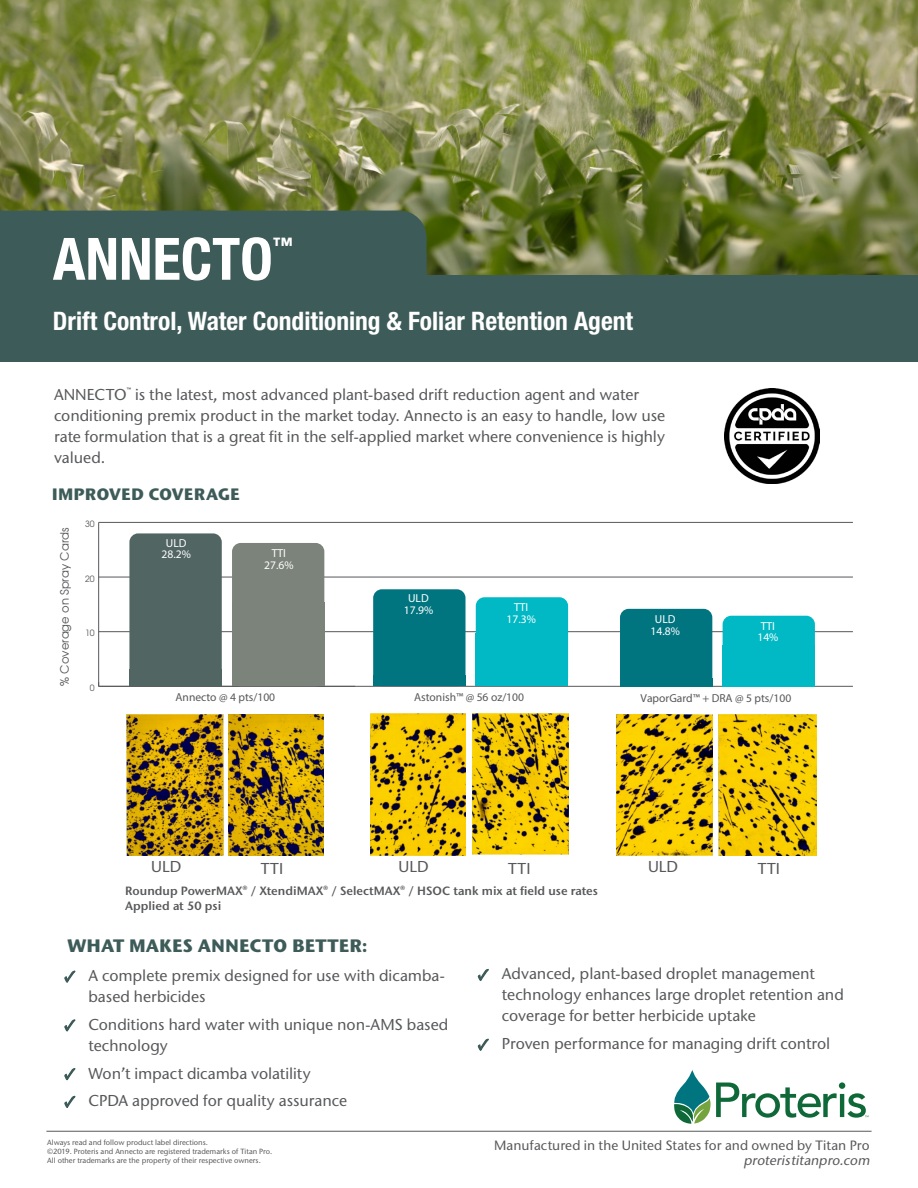
<style>
.page{position:relative;width:918px;height:1188px;background:#fff}
.page>*{position:absolute;margin:0;border:0;box-sizing:border-box;transform-origin:0 0}
.t1{font:700 condensed 58.5px "Helvetica Neue";color:#fff}
.t2{font:700 condensed 25.5px "Helvetica Neue";color:#fff}
.t3{font:700 condensed 20.1px "Helvetica Neue";color:#fff}
.t4{font:700 18px "Stone Sans ITC Std";letter-spacing:.005em;color:#3d5b58}
.t5{font:700 16.5px "Stone Sans ITC Std";letter-spacing:.01em;color:#3d5b58}
.t6{font:500 15.75px/21px "Stone Sans ITC Std";letter-spacing:-.005em;color:#57585a}
.t7{font:500 13.5px/15px "Stone Sans ITC Std";letter-spacing:.005em;color:#57585a;text-align:right}
.t8{font:600 12px/14.4px "Stone Sans ITC Pro";color:#57585a}
.t9{font:600 11.55px "Avant Garde";color:#57585a}
.t10{font:600 11.55px/11.6px "Avant Garde";color:#fff;text-align:center}
.t11{font:11.55px "Avant Garde";color:#57585a}
.t12{font:8.7px "Avant Garde";color:#57585a}
.t13{font:500 7.5px/9px "Stone Sans ITC Std";color:#57585a}
.s1{font-family:"Minion Pro";font-weight:400;color:#3d5b58}
.s2{font-style:italic}
</style>
<div class="page">
<img style="left:0;top:0;width:918px;height:275px">
<div style="left:0;top:275px;width:918px;height:87px;background:#3d5b58"></div>
<div style="left:0;top:211px;width:427px;height:64px;background:#3d5b58"></div>
<hr style="left:98px;top:522px;width:1px;height:164px;background:#57585a">
<hr style="left:99px;top:686px;width:754px;height:1px;background:#57585a">
<hr style="left:99px;top:631px;width:754px;height:1px;background:#57585a">
<hr style="left:99px;top:577px;width:754px;height:1px;background:#57585a">
<hr style="left:99px;top:522px;width:754px;height:1px;background:#57585a">
<div style="left:232px;top:543px;width:92px;height:143px;background:#7c837a;border-radius:9px"></div>
<div style="left:232px;top:602px;width:92px;height:84px;background:#7c837a"></div>
<div style="left:129px;top:533px;width:93px;height:153px;background:#516562;border-radius:9px"></div>
<div style="left:129px;top:670px;width:93px;height:16px;background:#516562"></div>
<div style="left:476px;top:597px;width:92px;height:89px;background:#00b9c5;border-radius:9px"></div>
<div style="left:476px;top:634px;width:92px;height:52px;background:#00b9c5"></div>
<div style="left:373px;top:589px;width:93px;height:97px;background:#007580;border-radius:9px"></div>
<div style="left:373px;top:676px;width:92px;height:10px;background:#007580"></div>
<div style="left:723px;top:616px;width:92px;height:71px;background:#00b9c5;border-radius:9px"></div>
<div style="left:723px;top:645px;width:92px;height:42px;background:#00b9c5"></div>
<div style="left:620px;top:609px;width:92px;height:78px;background:#007580;border-radius:9px"></div>
<div style="left:620px;top:678px;width:92px;height:9px;background:#007580"></div>
<svg style="left:674px;top:1070px;width:195px;height:54px"></svg>
<hr style="left:46px;top:1131px;width:826px;height:1px;background:#57585a">
<img style="left:371px;top:714px;width:95px;height:141px">
<img style="left:472px;top:714px;width:96px;height:140px">
<img style="left:617px;top:715px;width:95px;height:140px">
<img style="left:718px;top:715px;width:98px;height:140px">
<img style="left:126px;top:715px;width:98px;height:140px">
<img style="left:229px;top:715px;width:95px;height:140px">
<img style="left:725px;top:388px;width:95px;height:95px">
<p class="t1" style="left:53px;top:224px;width:221px">ANNECTO</p>
<p class="t3" style="left:273px;top:232px;width:21px">™</p>
<p class="t2" style="left:53px;top:305px;width:582px">Drift Control, Water Conditioning &amp; Foliar Retention Agent</p>
<p class="t6" style="left:54px;top:384px;width:613px">ANNECTO<sup>™</sup> is the latest, most advanced plant-based drift reduction agent and water conditioning premix product in the market today. Annecto is an easy to handle, low use rate formulation that is a great fit in the self-applied market where convenience is highly valued.</p>
<p class="t5" style="left:52px;top:484px;width:190px">IMPROVED COVERAGE</p>
<p class="t11" style="left:57px;top:686px;width:160px;rotate:-90deg">% Coverage on Spray Cards</p>
<p class="t12" style="left:85px;top:518px;width:11px">30</p>
<p class="t12" style="left:85px;top:573px;width:11px">20</p>
<p class="t12" style="left:85px;top:628px;width:11px">10</p>
<p class="t12" style="left:90px;top:682px;width:6px">0</p>
<p class="t10" style="left:162px;top:537px;width:31px">ULD<br>28.2%</p>
<p class="t10" style="left:264px;top:547px;width:31px">TTI<br>27.6%</p>
<p class="t9" style="left:176px;top:690px;width:101px">Annecto @ 4 pts/100</p>
<p class="t10" style="left:404px;top:593px;width:31px">ULD<br>17.9%</p>
<p class="t10" style="left:506px;top:601px;width:31px">TTI<br>17.3%</p>
<p class="t10" style="left:651px;top:613px;width:31px">ULD<br>14.8%</p>
<p class="t10" style="left:757px;top:620px;width:23px;text-align:left">TTI<br>14%</p>
<p class="t9" style="left:414px;top:690px;width:111px">Astonish™ @ 56 oz/100</p>
<p class="t9" style="left:641px;top:691px;width:152px">VaporGard™ + DRA @ 5 pts/100</p>
<p class="t6" style="left:151px;top:856px;width:32px">ULD</p>
<p class="t6" style="left:261px;top:858px;width:24px">TTI</p>
<p class="t6" style="left:399px;top:856px;width:32px">ULD</p>
<p class="t6" style="left:508px;top:858px;width:24px">TTI</p>
<p class="t6" style="left:648px;top:856px;width:32px">ULD</p>
<p class="t6" style="left:758px;top:858px;width:24px">TTI</p>
<p class="t8" style="left:125px;top:884px;width:474px">Roundup PowerMAX® / XtendiMAX® / SelectMAX® / HSOC tank mix at field use rates<br>Applied at 50 psi</p>
<p class="t4" style="left:68px;top:934px;width:302px">WHAT MAKES ANNECTO BETTER:</p>
<p class="t6" style="left:88px;top:965px;width:358px;text-indent:-24px"><span class="s1">✓</span> A complete premix designed for use with dicamba&shy;based herbicides</p>
<p class="t6" style="left:88px;top:1014px;width:361px;text-indent:-24px"><span class="s1">✓</span> Conditions hard water with unique non-AMS based technology</p>
<p class="t6" style="left:65px;top:1062px;width:248px"><span class="s1">✓</span> Won’t impact dicamba volatility</p>
<p class="t6" style="left:65px;top:1090px;width:284px"><span class="s1">✓</span> CPDA approved for quality assurance</p>
<p class="t13" style="left:47px;top:1138px;width:162px">Always read and follow product label directions.</p>
<p class="t13" style="left:47px;top:1147px;width:227px">©2019. Proteris and Annecto are registered trademarks of Titan Pro.<br>All other trademarks are the property of their respective owners.</p>
<p class="t6" style="left:502px;top:963px;width:343px;text-indent:-24px"><span class="s1">✓</span> Advanced, plant-based droplet management technology enhances large droplet retention and coverage for better herbicide uptake</p>
<p class="t6" style="left:478px;top:1033px;width:354px"><span class="s1">✓</span> Proven performance for managing drift control</p>
<p class="t7" style="left:494px;top:1138px;width:380px">Manufactured in the United States for and owned by Titan Pro <span class="s2">proteristitanpro.com</span></p>
</div>
